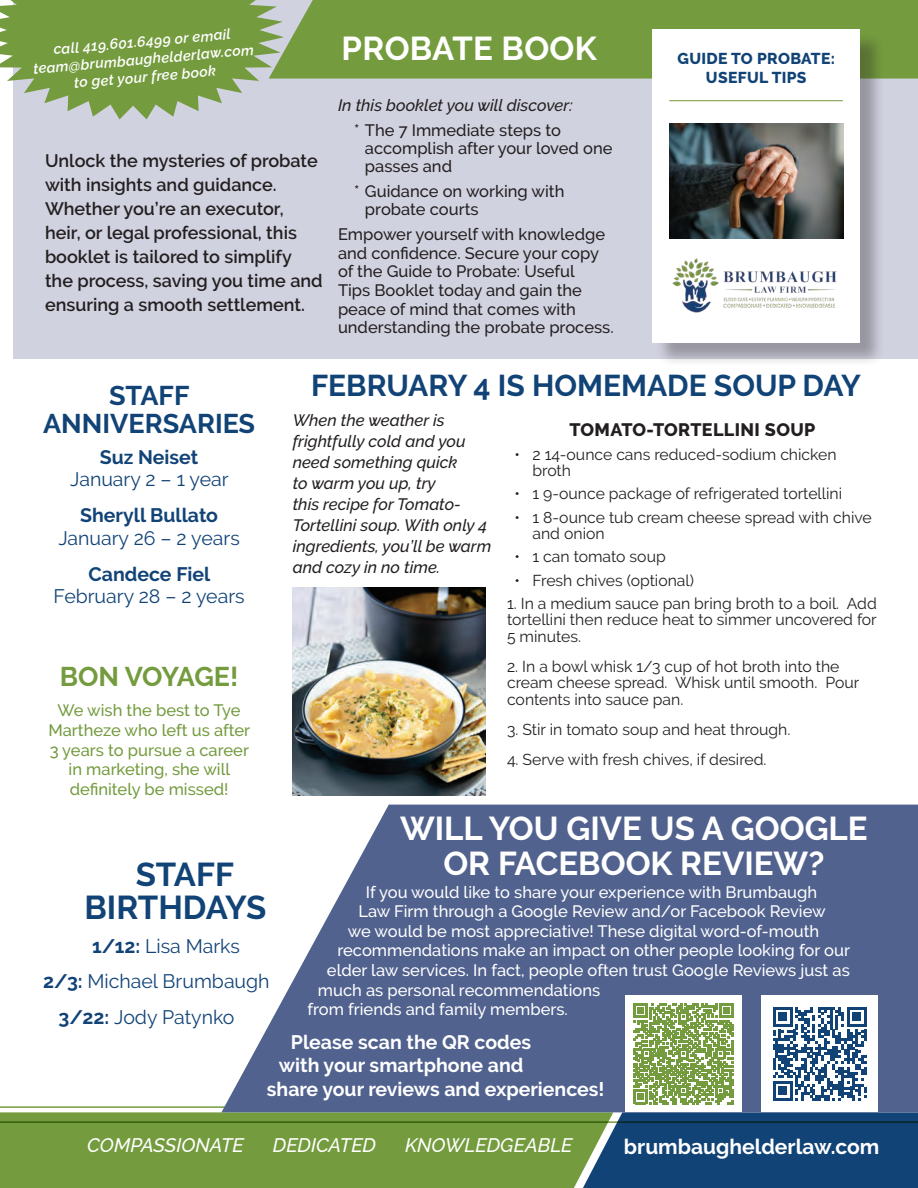
<style>
.page{position:relative;width:918px;height:1188px;background:#fff}
.page>*{position:absolute;margin:0;border:0;box-sizing:border-box;transform-origin:0 0}
.t1{font:700 33px/34.5px "Raleway";color:#fff;text-align:center}
.t2{font:700 33px/33px "Raleway";letter-spacing:-.005em;color:#114377;text-align:center}
.t3{font:700 30px "Raleway";color:#114377}
.t4{font:700 27px/28.5px "Raleway";color:#114377;text-align:center}
.t5{font:700 27px "Raleway";letter-spacing:-.025em;color:#749b3e}
.t6{font:700 21px "Raleway";color:#fff}
.t7{font:19.5px "Raleway";color:#114377}
.t8{font:700 19.5px "Raleway";color:#fff}
.t9{font:italic 500 19.5px "Raleway";color:#fff}
.t10{font:700 19.5px "Raleway";color:#114377}
.t11{font:600 18px/24px "Raleway";color:#231f20}
.t12{font:800 18px "Raleway";letter-spacing:.02em;color:#231f20}
.t13{font:500 16.5px "Raleway";color:#fff}
.t14{font:500 16.5px/18.6px "Raleway";color:#231f20}
.t15{font:italic 500 16.5px/21px "Raleway";color:#231f20}
.t16{font:500 16.5px/19.8px "Raleway";color:#749b3e;text-align:center}
.t17{font:15.75px/16.5px "Raleway";color:#231f20}
.t18{font:800 15.75px/18.9px "Raleway";letter-spacing:.02em;color:#114377;text-align:center}
.t19{font:italic 600 14.4px/17.5px "Raleway";color:#fff;text-align:center}
.t20{font:900 11.7px/17.5px "Arial";letter-spacing:-.005em;color:#114276}
.s1{font-weight:700}
</style>
<div class="page">
<div style="left:613px;top:1112px;width:305px;height:76px;background:#114377"></div>
<div style="left:0;top:1112px;width:613px;height:76px;background:#749b3e"></div>
<hr style="left:0;top:1106px;width:918px;height:2px;background:#749b3e">
<hr style="left:0;top:1121px;width:918px;height:2px;background:#749b3e">
<svg style="left:221px;top:805px;width:697px;height:307px;background:#69779d"></svg>
<div style="left:625px;top:995px;width:117px;height:117px;background:#fff"></div>
<svg style="left:633px;top:1004px;width:101px;height:100px"></svg>
<div style="left:761px;top:995px;width:117px;height:117px;background:#fff"></div>
<svg style="left:773px;top:1007px;width:94px;height:94px"></svg>
<div style="left:14px;top:0;width:904px;height:359px;background:#d1d2e0"></div>
<svg style="left:0;top:0;width:269px;height:119px"></svg>
<div style="left:269px;top:0;width:649px;height:79px;background:#749b3e"></div>
<div style="left:655px;top:32px;width:230px;height:336px;background:#231f20;opacity:.33"></div>
<div style="left:652px;top:29px;width:208px;height:313px;background:#fff"></div>
<hr style="left:669px;top:100px;width:174px;height:1px;background:#73993e">
<img style="left:669px;top:123px;width:174px;height:116px">
<img style="left:672px;top:258px;width:165px;height:55px">
<img style="left:293px;top:587px;width:193px;height:208px">
<p class="t19" style="left:31px;top:43px;width:223px;rotate:-5deg">call 419.601.6499 or email team@brumbaughelderlaw.com to get your free book</p>
<h1 class="t1" style="left:342px;top:31px;width:257px">PROBATE BOOK</h1>
<p class="t11" style="left:45px;top:148px;width:279px">Unlock the mysteries of probate with insights and guidance.<br>Whether you’re an executor, heir, or legal professional, this booklet is tailored to simplify the process, saving you time and ensuring a smooth settlement.</p>
<p class="t15" style="left:338px;top:95px;width:236px">In this booklet you will discover:</p>
<p class="t14" style="left:365px;top:121px;width:249px;line-height:18px;text-indent:-11px">* The 7 Immediate steps to accomplish after your loved one passes and</p>
<p class="t14" style="left:365px;top:182px;width:201px;line-height:18px;text-indent:-11px">* Guidance on working with probate courts</p>
<p class="t14" style="left:338px;top:225px;width:277px">Empower yourself with knowledge and confidence. Secure your copy of the Guide to Probate: Useful<br>Tips Booklet today and gain the peace of mind that comes with understanding the probate process.</p>
<p class="t18" style="left:678px;top:49px;width:159px">GUIDE TO PROBATE:<br>USEFUL TIPS</p>
<p class="t20" style="left:657px;top:55px;width:169px">GUIDE TO OHIO PROBATE:<br>USEFUL TIPS</p>
<h3 class="t4" style="left:43px;top:381px;width:213px">STAFF<br>ANNIVERSARIES</h3>
<p class="t10" style="left:100px;top:446px;width:100px">Suz Neiset</p>
<p class="t7" style="left:70px;top:468px;width:160px">January 2 – 1 year</p>
<p class="t10" style="left:80px;top:504px;width:139px">Sheryll Bullato</p>
<p class="t7" style="left:58px;top:526px;width:183px">January 26 – 2 years</p>
<p class="t10" style="left:88px;top:563px;width:123px">Candece Fiel</p>
<p class="t7" style="left:54px;top:585px;width:193px">February 28 – 2 years</p>
<h3 class="t5" style="left:60px;top:661px;width:180px">BON VOYAGE!</h3>
<p class="t16" style="left:48px;top:700px;width:203px">We wish the best to Tye<br>Martheze who left us after<br>3 years to pursue a career in marketing, she will definitely be missed!</p>
<h2 class="t3" style="left:311px;top:369px;width:551px">FEBRUARY 4 IS HOMEMADE SOUP DAY</h2>
<p class="t15" style="left:293px;top:410px;width:200px">When the weather is frightfully cold and you need something quick<br>to warm you up, try<br>this recipe for Tomato-<br>Tortellini soup. With only 4 ingredients, you’ll be warm and cozy in no time.</p>
<p class="t12" style="left:570px;top:420px;width:247px">TOMATO-TORTELLINI SOUP</p>
<p class="t17" style="left:533px;top:446px;width:306px;text-indent:-18px">• 2 14-ounce cans reduced-sodium chicken broth</p>
<p class="t17" style="left:515px;top:486px;width:329px">• 1 9-ounce package of refrigerated tortellini</p>
<p class="t17" style="left:533px;top:509px;width:341px;text-indent:-18px">• 1 8-ounce tub cream cheese spread with chive and onion</p>
<p class="t17" style="left:515px;top:549px;width:153px">• 1 can tomato soup</p>
<p class="t17" style="left:515px;top:572px;width:181px">• Fresh chives (optional)</p>
<p class="t17" style="left:507px;top:595px;width:371px;text-align:justify">1. In a medium sauce pan bring broth to a boil. Add tortellini then reduce heat to simmer uncovered for 5 minutes.</p>
<p class="t17" style="left:507px;top:658px;width:354px">2. In a bowl whisk 1/3 cup of hot broth into the cream cheese spread. Whisk until smooth. Pour contents into sauce pan.</p>
<p class="t17" style="left:507px;top:721px;width:285px">3. Stir in tomato soup and heat through.</p>
<p class="t17" style="left:507px;top:751px;width:261px">4. Serve with fresh chives, if desired.</p>
<h1 class="t1" style="left:400px;top:812px;width:469px">WILL YOU GIVE US A GOOGLE<br>OR FACEBOOK REVIEW?</h1>
<p class="t13" style="left:366px;top:883px;width:453px">If you would like to share your experience with Brumbaugh</p>
<p class="t13" style="left:358px;top:902px;width:469px">Law Firm through a Google Review and/or Facebook Review</p>
<p class="t13" style="left:348px;top:922px;width:473px">we would be most appreciative! These digital word-of-mouth</p>
<p class="t13" style="left:337px;top:941px;width:514px">recommendations make an impact on other people looking for our</p>
<p class="t13" style="left:327px;top:961px;width:524px">elder law services. In fact, people often trust Google Reviews just as</p>
<p class="t13" style="left:318px;top:980px;width:284px">much as personal recommendations</p>
<p class="t13" style="left:307px;top:1000px;width:262px">from friends and family members.</p>
<p class="t8" style="left:291px;top:1031px;width:242px">Please scan the QR codes</p>
<p class="t8" style="left:279px;top:1054px;width:246px">with your smartphone and</p>
<p class="t8" style="left:267px;top:1078px;width:339px">share your reviews and experiences!</p>
<h1 class="t2" style="left:84px;top:858px;width:184px">STAFF<br>BIRTHDAYS</h1>
<p class="t7" style="left:92px;top:935px;width:150px"><span class="s1">1/12:</span> Lisa Marks</p>
<p class="t7" style="left:43px;top:970px;width:228px"><span class="s1">2/3:</span> Michael Brumbaugh</p>
<p class="t7" style="left:59px;top:1006px;width:177px"><span class="s1">3/22:</span> Jody Patynko</p>
<p class="t9" style="left:87px;top:1134px;width:158px">COMPASSIONATE</p>
<p class="t9" style="left:273px;top:1134px;width:105px">DEDICATED</p>
<p class="t9" style="left:405px;top:1134px;width:169px">KNOWLEDGEABLE</p>
<h3 class="t6" style="left:624px;top:1134px;width:257px">brumbaughelderlaw.com</h3>
</div>
